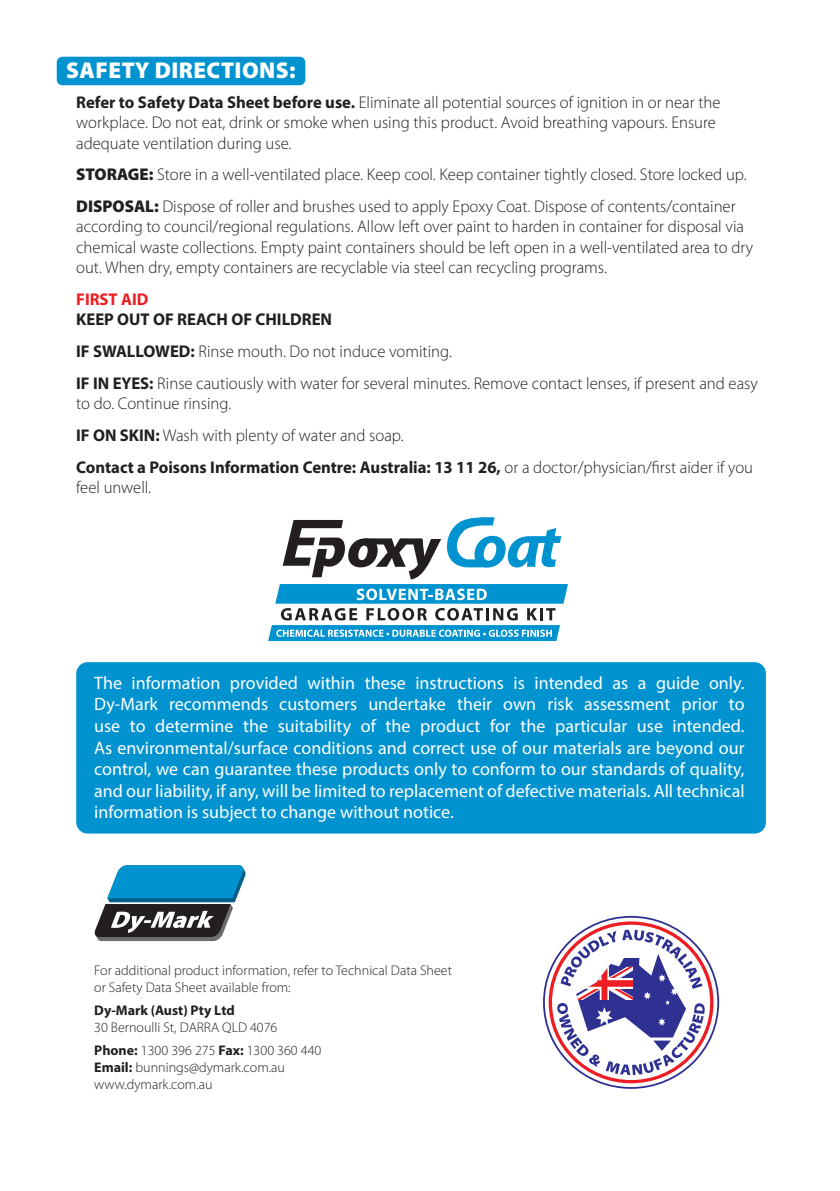
<style>
.page{position:relative;width:840px;height:1191px;background:#fff}
.page>*{position:absolute;margin:0;border:0;box-sizing:border-box;transform-origin:0 0}
.t1{font:900 23px "Myriad Pro";letter-spacing:.02em;color:#fff}
.Paragraph_Style_2{font:18px/21.6px "Myriad Pro";color:#fff;text-align:justify}
.Paragraph_Style_2-2{font:300 17px/20.4px "Myriad Pro";color:#231f20}
.Paragraph_Style_2-3{font:700 17px/20.4px "Myriad Pro";color:#231f20}
.Paragraph_Style_2-4{font:300 14px/17px "Myriad Pro";color:#231f20}
.s1{font-weight:700}
.s2{font-weight:900}
.s3{color:#ee1d23}
.s4{font-weight:300}
</style>
<div class="page">
<div style="left:76px;top:662px;width:689px;height:171px;background:#0093d0;border-radius:11px"></div>
<svg style="left:94px;top:865px;width:152px;height:76px"></svg>
<svg style="left:544px;top:917px;width:173px;height:170px"></svg>
<svg style="left:548px;top:921px;width:165px;height:162px"></svg>
<svg style="left:551px;top:924px;width:158px;height:156px"></svg>
<svg style="left:556px;top:929px;width:148px;height:146px"></svg>
<div style="left:57px;top:57px;width:248px;height:28px;background:#0093d0;border-radius:6px"></div>
<svg style="left:268px;top:517px;width:299px;height:124px"></svg>
<p class="t1" style="left:66px;top:55px;width:231px">SAFETY DIRECTIONS:</p>
<p class="Paragraph_Style_2-2" style="left:76px;top:92px;width:645px"><span class="s1">Refer to Safety Data Sheet before use.</span> Eliminate all potential sources of ignition in or near the workplace. Do not eat, drink or smoke when using this product. Avoid breathing vapours. Ensure adequate ventilation during use.</p>
<p class="Paragraph_Style_2-2" style="left:76px;top:164px;width:671px"><span class="s2">STORAGE:</span> Store in a well-ventilated place. Keep cool. Keep container tightly closed. Store locked up.</p>
<p class="Paragraph_Style_2-2" style="left:76px;top:196px;width:678px"><span class="s2">DISPOSAL:</span> Dispose of roller and brushes used to apply Epoxy Coat. Dispose of contents/container according to council/regional regulations. Allow left over paint to harden in container for disposal via chemical waste collections. Empty paint containers should be left open in a well-ventilated area to dry out. When dry, empty containers are recyclable via steel can recycling programs.</p>
<p class="Paragraph_Style_2-3" style="left:76px;top:288px;width:257px"><span class="s3">FIRST AID<br></span>KEEP OUT OF REACH OF CHILDREN</p>
<p class="Paragraph_Style_2-2" style="left:76px;top:341px;width:377px"><span class="s1">IF SWALLOWED:</span> Rinse mouth. Do not induce vomiting.</p>
<p class="Paragraph_Style_2-2" style="left:76px;top:373px;width:682px"><span class="s1">IF IN EYES:</span> Rinse cautiously with water for several minutes. Remove contact lenses, if present and easy to do. Continue rinsing.</p>
<p class="Paragraph_Style_2-2" style="left:76px;top:425px;width:329px"><span class="s1">IF ON SKIN:</span> Wash with plenty of water and soap.</p>
<p class="Paragraph_Style_2-3" style="left:76px;top:456px;width:678px">Contact a Poisons Information Centre: Australia: 13 11 26, <span class="s4">or a doctor/physician/first aider if you feel unwell.</span></p>
<p class="Paragraph_Style_2" style="left:94px;top:671px;width:651px">The information provided within these instructions is intended as a guide only.<br>Dy-Mark recommends customers undertake their own risk assessment prior to use to determine the suitability of the product for the particular use intended.<br>As environmental/surface conditions and correct use of our materials are beyond our control, we can guarantee these products only to conform to our standards of quality, and our liability, if any, will be limited to replacement of defective materials. All technical information is subject to change without notice.</p>
<p class="Paragraph_Style_2-4" style="left:94px;top:962px;width:359px">For additional product information, refer to Technical Data Sheet or Safety Data Sheet available from:</p>
<p class="Paragraph_Style_2-4" style="left:94px;top:1001px;width:185px"><span class="s1">Dy-Mark (Aust) Pty Ltd<br></span>30 Bernoulli St, DARRA QLD 4076</p>
<p class="Paragraph_Style_2-4" style="left:94px;top:1041px;width:228px"><span class="s1">Phone:</span> 1300 396 275 <span class="s1">Fax:</span> 1300 360 440<br><span class="s1">Email:</span> bunnings@dymark.com.au www.dymark.com.au</p>
</div>
